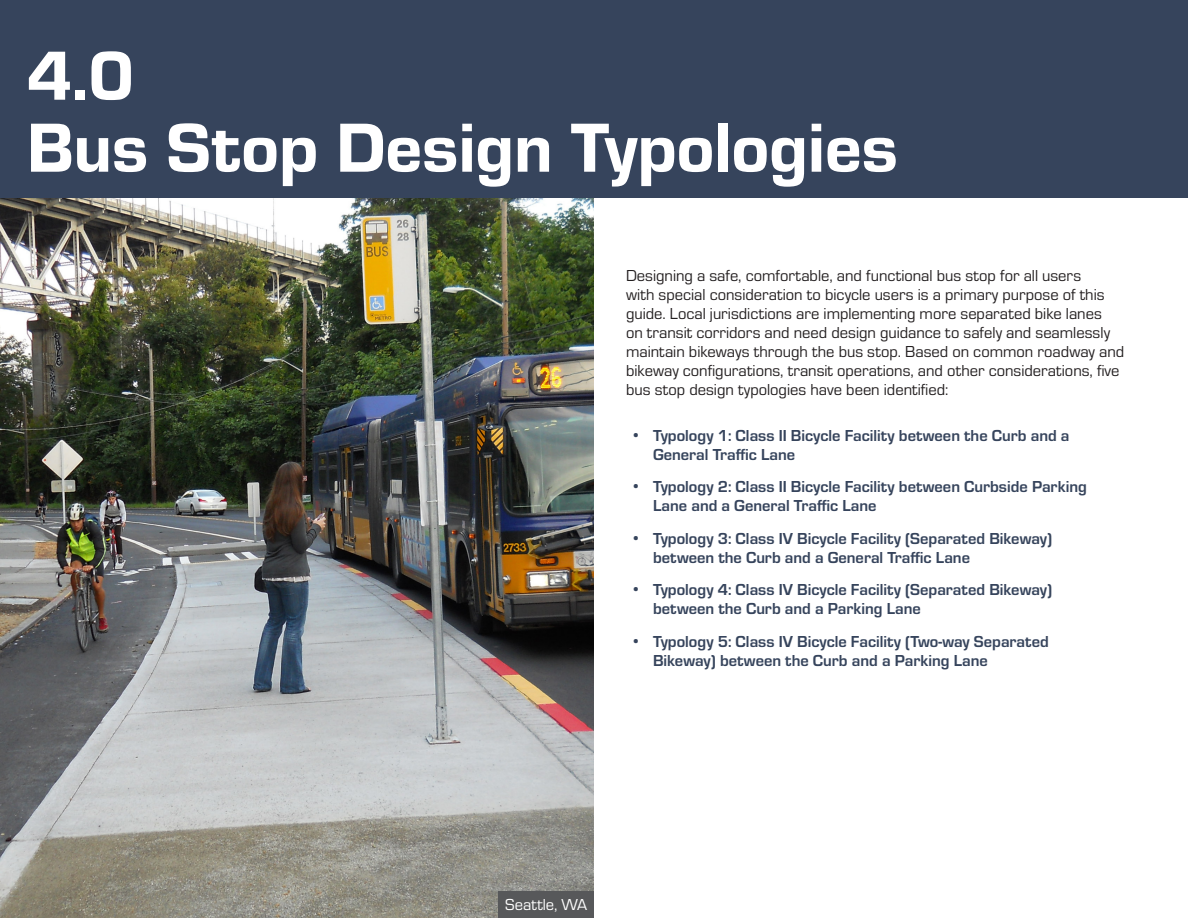
<style>
.page{position:relative;width:1188px;height:918px;background:#fff}
.page>*{position:absolute;margin:0;border:0;box-sizing:border-box;transform-origin:0 0}
.Title_Page{font:72px "Eurostile Hea";color:#fff}
.BODY_TEXT{font:16.5px/18.9px "Eurostile";color:#231f20}
.t1{font:700 16.5px/19px "Eurostile";color:#36445c}
.BODY_TEXT-2{font:16.5px "Eurostile";color:#fff}
.s1{font-family:"Roboto";font-weight:900}
</style>
<div class="page">
<img style="left:0;top:198px;width:594px;height:720px">
<div style="left:0;top:0;width:1188px;height:198px;background:#36445c"></div>
<div style="left:498px;top:891px;width:96px;height:27px;background:#57585a"></div>
<p class="Title_Page" style="left:27px;top:25px;width:108px">4.0</p>
<p class="Title_Page" style="left:27px;top:97px;width:873px">Bus Stop Design Typologies</p>
<p class="BODY_TEXT" style="left:626px;top:265px;width:500px">Designing a safe, comfortable, and functional bus stop for all users<br>with special consideration to bicycle users is a primary purpose of this guide. Local jurisdictions are implementing more separated bike lanes<br>on transit corridors and need design guidance to safely and seamlessly maintain bikeways through the bus stop. Based on common roadway and bikeway configurations, transit operations, and other considerations, five bus stop design typologies have been identified:</p>
<p class="t1" style="left:653px;top:425px;width:418px;text-indent:-20px"><span class="s1">•</span> Typology 1: Class II Bicycle Facility between the Curb and a<br>General Traffic Lane</p>
<p class="t1" style="left:653px;top:476px;width:435px;text-indent:-20px"><span class="s1">•</span> Typology 2: Class II Bicycle Facility between Curbside Parking<br>Lane and a General Traffic Lane</p>
<p class="t1" style="left:653px;top:528px;width:401px;text-indent:-20px"><span class="s1">•</span> Typology 3: Class IV Bicycle Facility (Separated Bikeway) between the Curb and a General Traffic Lane</p>
<p class="t1" style="left:653px;top:579px;width:401px;text-indent:-20px"><span class="s1">•</span> Typology 4: Class IV Bicycle Facility (Separated Bikeway) between the Curb and a Parking Lane</p>
<p class="t1" style="left:653px;top:631px;width:397px;text-indent:-20px"><span class="s1">•</span> Typology 5: Class IV Bicycle Facility (Two-way Separated<br>Bikeway) between the Curb and a Parking Lane</p>
<p class="BODY_TEXT-2" style="left:505px;top:894px;width:84px">Seattle, WA</p>
</div>
